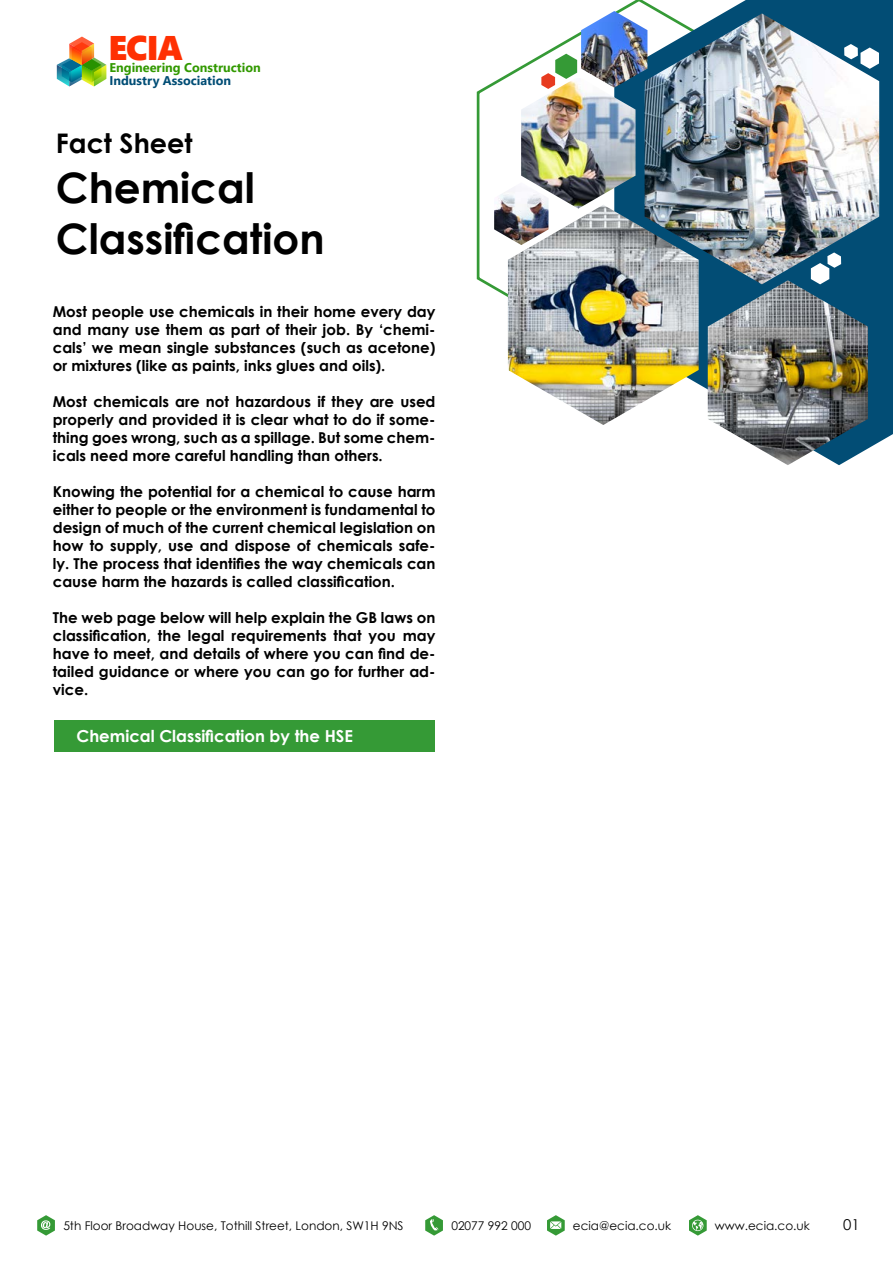
<style>
.page{position:relative;width:893px;height:1263px;background:#fff}
.page>*{position:absolute;margin:0;border:0;box-sizing:border-box;transform-origin:0 0}
.t1{font:700 42px/50.4px "Century Gothic";color:#000}
.t2{font:34.2px "Segoe UI Black";color:#ff3002}
.t3{font:700 27px "Century Gothic";color:#000}
.t4{font:700 16.5px "Century Gothic";color:#fff}
.t5{font:700 15px/18px "Century Gothic";color:#000;text-align:justify}
.t6{font:15px "Century Gothic";color:#000}
.t7{font:700 12.6px "Segoe UI";color:#329900}
.t8{font:700 12.6px "Segoe UI";color:#004d75}
.t9{font:12px "Century Gothic";color:#000}
</style>
<div class="page">
<svg style="left:57px;top:37px;width:49px;height:50px"></svg>
<svg style="left:547px;top:1215px;width:18px;height:20px"></svg>
<svg style="left:37px;top:1215px;width:18px;height:20px"></svg>
<svg style="left:425px;top:1215px;width:18px;height:20px"></svg>
<svg style="left:689px;top:1215px;width:18px;height:20px"></svg>
<svg style="left:476px;top:31px;width:105px;height:328px"></svg>
<svg style="left:617px;top:0;width:276px;height:449px;fill:#024d75"></svg>
<img style="left:645px;top:13px;width:234px;height:271px">
<img style="left:521px;top:78px;width:115px;height:127px">
<img style="left:581px;top:11px;width:66px;height:77px">
<img style="left:508px;top:205px;width:191px;height:220px">
<img style="left:708px;top:280px;width:160px;height:185px">
<img style="left:494px;top:182px;width:54px;height:63px">
<svg style="left:541px;top:54px;width:36px;height:35px"></svg>
<svg style="left:811px;top:252px;width:30px;height:32px"></svg>
<svg style="left:844px;top:44px;width:35px;height:25px"></svg>
<div style="left:54px;top:721px;width:380px;height:31px;background:#359a36"></div>
<h2 class="t2" style="left:108px;top:23px;width:76px">ECIA</h2>
<p class="t7" style="left:109px;top:56px;width:153px">Engineering Construction</p>
<p class="t8" style="left:109px;top:69px;width:123px">Industry Association</p>
<h3 class="t3" style="left:56px;top:123px;width:138px">Fact Sheet</h3>
<h1 class="t1" style="left:56px;top:161px;width:270px">Chemical<br>Classification</h1>
<p class="t5" style="left:53px;top:302px;width:384px">Most people use chemicals in their home every day and many use them as part of their job. By ‘chemi&shy;cals’ we mean single substances (such as acetone) or mixtures (like as paints, inks glues and oils).</p>
<p class="t5" style="left:53px;top:392px;width:384px">Most chemicals are not hazardous if they are used properly and provided it is clear what to do if some&shy;thing goes wrong, such as a spillage. But some chem&shy;icals need more careful handling than others.</p>
<p class="t5" style="left:53px;top:482px;width:384px">Knowing the potential for a chemical to cause harm either to people or the environment is fundamental to design of much of the current chemical legislation on how to supply, use and dispose of chemicals safe&shy;ly. The process that identifies the way chemicals can cause harm the hazards is called classification.</p>
<p class="t5" style="left:53px;top:608px;width:384px">The web page below will help explain the GB laws on classification, the legal requirements that you may have to meet, and details of where you can find de&shy;tailed guidance or where you can go for further ad&shy;vice.</p>
<p class="t4" style="left:77px;top:723px;width:278px">Chemical Classification by the HSE</p>
<p class="t9" style="left:63px;top:1217px;width:342px">5th Floor Broadway House, Tothill Street, London, SW1H 9NS</p>
<p class="t9" style="left:451px;top:1217px;width:81px">02077 992 000</p>
<p class="t9" style="left:573px;top:1217px;width:100px">ecia@ecia.co.uk</p>
<p class="t9" style="left:715px;top:1217px;width:96px">www.ecia.co.uk</p>
<p class="t6" style="left:843px;top:1214px;width:18px">01</p>
</div>
